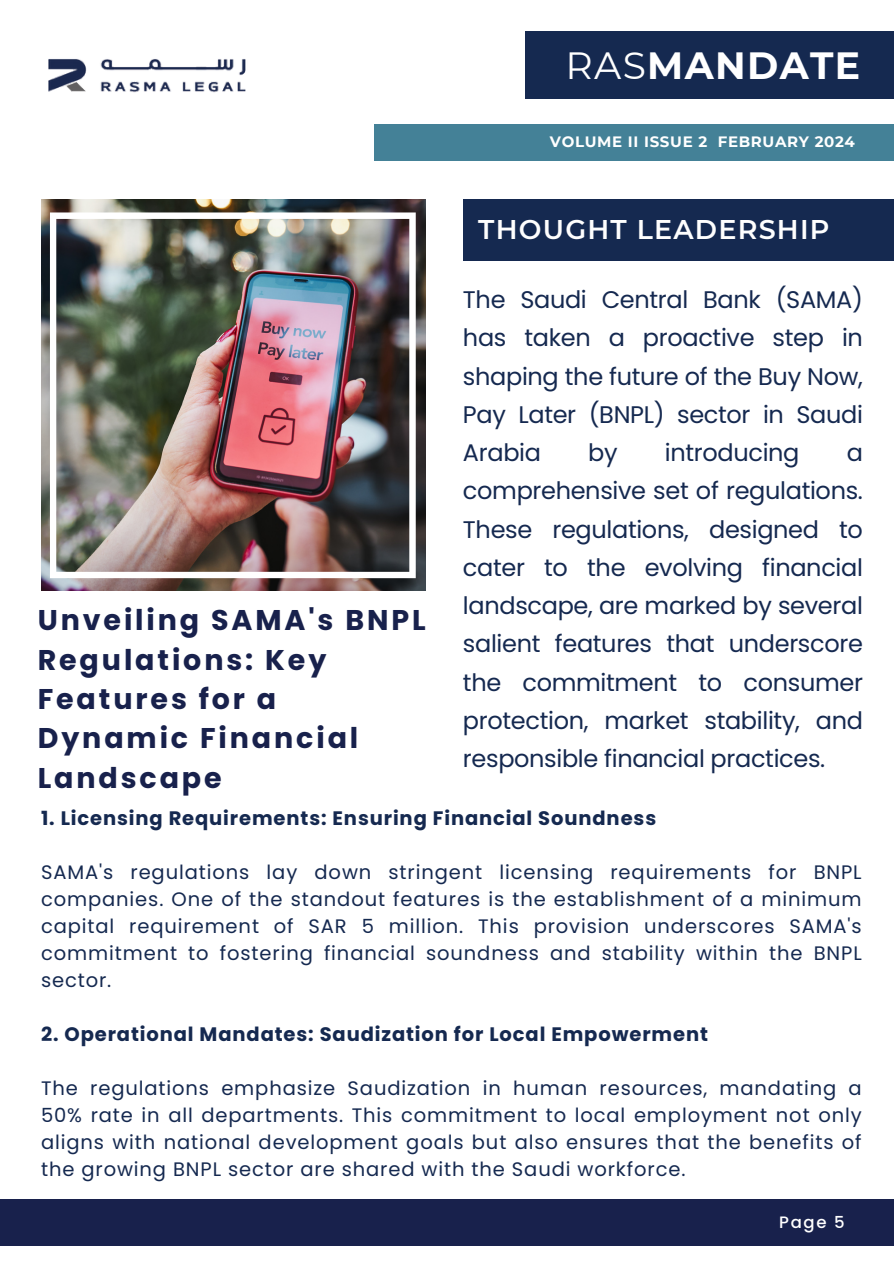
<style>
.page{position:relative;width:894px;height:1264px;background:#fff}
.page>*{position:absolute;margin:0;border:0;box-sizing:border-box;transform-origin:0 0}
.t1{font:700 37.8px "Montserrat";letter-spacing:.035em;color:#fff}
.t2{font:700 28.5px/39.3px "Poppins";letter-spacing:.1em;color:#18214c}
.t3{font:600 27px "Montserrat";letter-spacing:.045em;color:#fefefe}
.t4{font:24px/38.2px "Poppins";letter-spacing:-.015em;color:#152950;text-align:justify}
.t5{font:19.5px/27px "Poppins";letter-spacing:.045em;color:#152950;text-align:justify}
.t6{font:700 19.5px "Poppins";letter-spacing:.045em;color:#152950}
.t7{font:500 16.5px "Poppins";color:#fff}
.t8{font:700 15px "Montserrat";letter-spacing:.045em;color:#fff}
.s1{font-weight:400}
</style>
<div class="page">
<div style="left:0;top:1198px;width:893px;height:47px;background:#18214c"></div>
<div style="left:525px;top:31px;width:368px;height:68px;background:#152950"></div>
<div style="left:463px;top:199px;width:430px;height:62px;background:#152950"></div>
<div style="left:374px;top:124px;width:519px;height:37px;background:#448197"></div>
<img style="left:41px;top:199px;width:384px;height:392px">
<img style="left:50px;top:212px;width:365px;height:366px">
<img style="left:48px;top:59px;width:198px;height:34px">
<h1 class="t1" style="left:565px;top:43px;width:296px"><span class="s1">RAS</span>MANDATE</h1>
<p class="t8" style="left:549px;top:133px;width:306px">VOLUME II ISSUE 2 FEBRUARY 2024</p>
<h3 class="t3" style="left:478px;top:212px;width:352px">THOUGHT LEADERSHIP</h3>
<p class="t4" style="left:463px;top:280px;width:401px">The Saudi Central Bank (SAMA) has taken a proactive step in shaping the future of the Buy Now, Pay Later (BNPL) sector in Saudi Arabia</p>
<p class="t4" style="left:588px;top:433px;width:31px">by</p>
<p class="t4" style="left:664px;top:433px;width:136px">introducing</p>
<p class="t4" style="left:463px;top:433px;width:401px;text-indent:383px">a comprehensive set of regulations.<br>These regulations, designed to cater to the evolving financial landscape, are marked by several salient features that underscore the commitment to consumer protection, market stability, and responsible financial practices.</p>
<p class="t6" style="left:41px;top:804px;width:616px">1. Licensing Requirements: Ensuring Financial Soundness</p>
<p class="t5" style="left:41px;top:858px;width:822px">SAMA's regulations lay down stringent licensing requirements for BNPL companies. One of the standout features is the establishment of a minimum capital requirement of SAR 5 million. This provision underscores SAMA's commitment to fostering financial soundness and stability within the BNPL sector.</p>
<p class="t6" style="left:41px;top:1020px;width:668px">2. Operational Mandates: Saudization for Local Empowerment</p>
<p class="t5" style="left:41px;top:1074px;width:821px">The regulations emphasize Saudization in human resources, mandating a 50% rate in all departments. This commitment to local employment not only aligns with national development goals but also ensures that the benefits of the growing BNPL sector are shared with the Saudi workforce.</p>
<h2 class="t2" style="left:38px;top:600px;width:389px">Unveiling SAMA's BNPL<br>Regulations: Key<br>Features for a<br>Dynamic Financial<br>Landscape</h2>
<p class="t7" style="left:779px;top:1210px;width:67px">Page 5</p>
</div>
